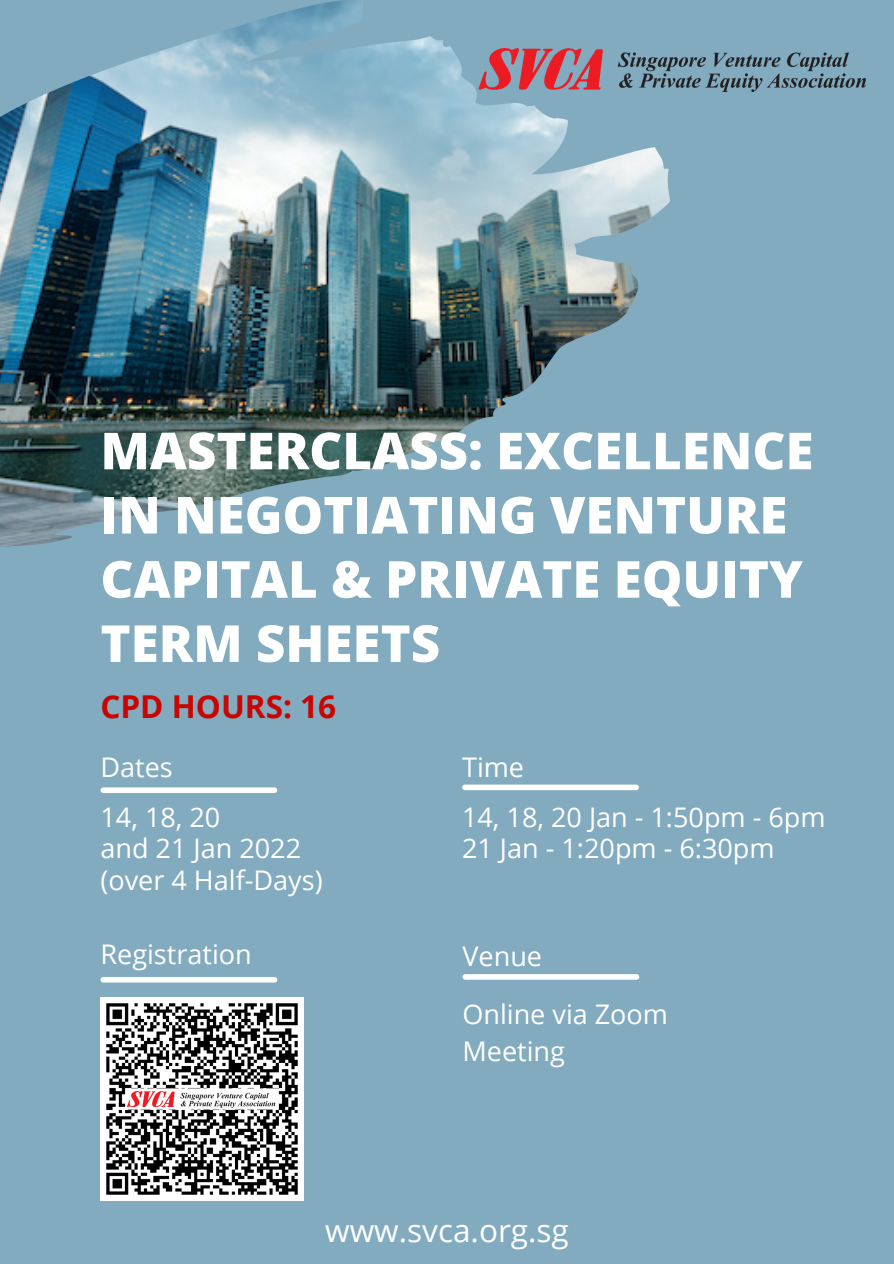
<style>
.page{position:relative;width:894px;height:1264px;background:#fff}
.page>*{position:absolute;margin:0;border:0;box-sizing:border-box;transform-origin:0 0}
.t1{font:800 51px/64.2px "Open Sans";color:#fff}
.t2{font:31.5px "Open Sans";color:#fff}
.t3{font:700 31.5px "Open Sans";color:#c80500}
.t4{font:27px/37.2px "Open Sans";color:#fff}
</style>
<div class="page">
<div style="left:0;top:0;width:893px;height:1263px;background:#82abbf"></div>
<img style="left:0;top:0;width:670px;height:547px">
<img style="left:478px;top:45px;width:386px;height:47px">
<div style="left:103px;top:976px;width:171px;height:6px;background:#fff"></div>
<div style="left:103px;top:787px;width:171px;height:6px;background:#fff"></div>
<div style="left:465px;top:974px;width:171px;height:5px;background:#fff"></div>
<div style="left:465px;top:784px;width:171px;height:6px;background:#fff"></div>
<img style="left:100px;top:997px;width:203px;height:203px">
<p class="t1" style="left:100px;top:417px;width:714px">MASTERCLASS: EXCELLENCE<br>IN NEGOTIATING VENTURE<br>CAPITAL &amp; PRIVATE EQUITY<br>TERM SHEETS</p>
<p class="t3" style="left:100px;top:684px;width:237px">CPD HOURS: 16</p>
<p class="t4" style="left:100px;top:748px;width:74px">Dates</p>
<p class="t4" style="left:100px;top:797px;width:121px">14, 18, 20</p>
<p class="t4" style="left:100px;top:829px;width:202px">and 21 Jan 2022</p>
<p class="t4" style="left:100px;top:861px;width:224px">(over 4 Half-Days)</p>
<p class="t4" style="left:100px;top:934px;width:153px">Registration</p>
<p class="t4" style="left:462px;top:748px;width:64px">Time</p>
<p class="t4" style="left:462px;top:797px;width:365px">14, 18, 20 Jan - 1:50pm - 6pm</p>
<p class="t4" style="left:462px;top:829px;width:314px">21 Jan - 1:20pm - 6:30pm</p>
<p class="t4" style="left:462px;top:936px;width:81px">Venue</p>
<p class="t4" style="left:462px;top:994px;width:207px">Online via Zoom<br>Meeting</p>
<p class="t2" style="left:325px;top:1208px;width:245px">www.svca.org.sg</p>
</div>
